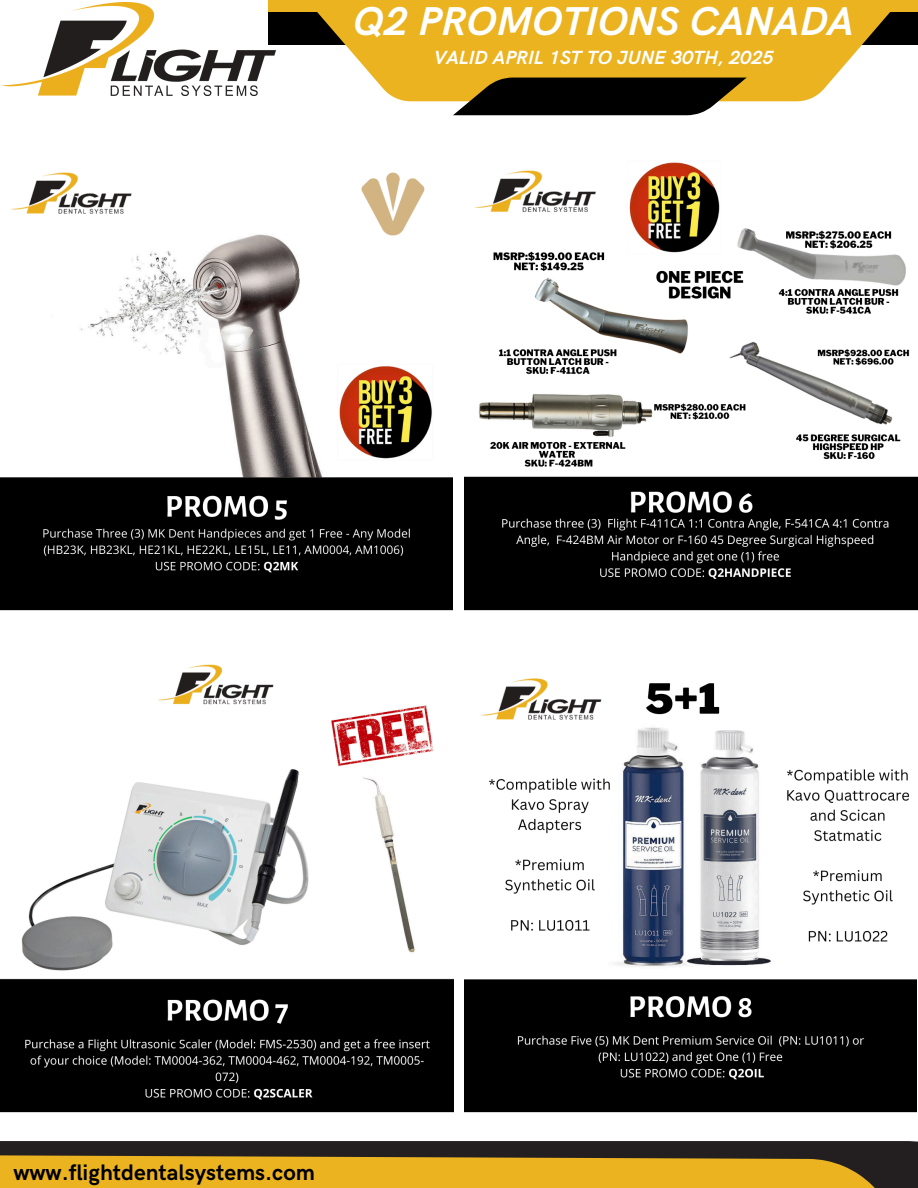
<style>
.page{position:relative;width:918px;height:1188px;background:#fff}
.page>*{position:absolute;margin:0;border:0;box-sizing:border-box;transform-origin:0 0}
.t1{font:italic 700 40.35px "HK Grotesk";color:#fff}
.t2{font:700 22.5px "HK Grotesk";color:#000}
.t3{font:italic 700 19.05px "HK Grotesk";color:#fff}
</style>
<div class="page">
<div style="left:269px;top:11px;width:649px;height:34px;background:#000"></div>
<div style="left:269px;top:0;width:649px;height:11px;background:#ecb321"></div>
<svg style="left:317px;top:11px;width:574px;height:90px;fill:#ecb321"></svg>
<svg style="left:453px;top:78px;width:294px;height:37px;background:#262012"></svg>
<svg style="left:0;top:1141px;width:918px;height:47px;background:#9d7920"></svg>
<img style="left:2px;top:3px;width:274px;height:93px">
<img style="left:0;top:172px;width:452px;height:439px">
<img style="left:464px;top:162px;width:454px;height:448px">
<img style="left:0;top:664px;width:453px;height:449px">
<img style="left:464px;top:678px;width:453px;height:435px">
<p class="t1" style="left:353px;top:-1px;width:502px">Q2 PROMOTIONS CANADA</p>
<p class="t3" style="left:434px;top:47px;width:341px">VALID APRIL 1ST TO JUNE 30TH, 2025</p>
<h1 class="t2" style="left:13px;top:1159px;width:303px">www.flightdentalsystems.com</h1>
</div>
